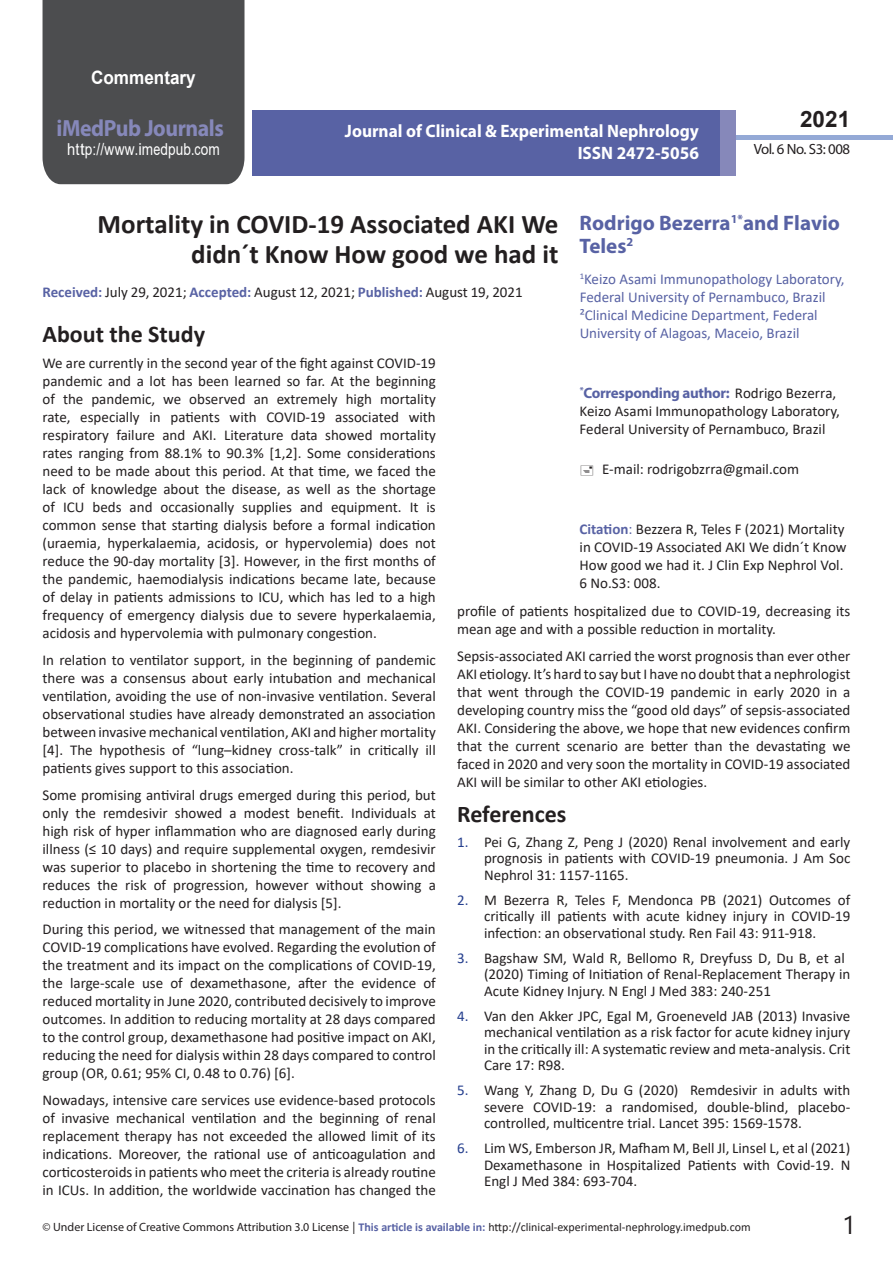
<style>
.page{position:relative;width:893px;height:1263px;background:#fff}
.page>*{position:absolute;margin:0;border:0;box-sizing:border-box;transform-origin:0 0}
.t1{font:700 27px/29.7px "Calibri";color:#231f20;text-align:right}
.t2{font:25.5px "Nirmala UI";color:#231f20}
.t3{font:700 24px "Calibri";color:#231f20}
.t4{font:700 23.4px "Myriad Pro";letter-spacing:-.02em;color:#8688ba;scale:.93 1}
.t5{font:700 22.5px "Arial";color:#231f20}
.t6{font:700 21px/23.4px "Myriad Pro";color:#5862a4}
.t7{font:700 18.45px "Arial";color:#fff;scale:.93 1}
.t8{font:700 18px/21.6px "Myriad Pro";color:#fff;text-align:right;scale:.96 1}
.t9{font:16.5px "Arial";letter-spacing:.01em;color:#fff;scale:.89 1}
.t10{font:15px/18px "Calibri";color:#231f20;text-align:justify}
.t11{font:15px/18px "Calibri";color:#5862a4}
.t12{font:700 15px "Myriad Pro";letter-spacing:-.02em;color:#5862a4}
.t13{font:14.85px "Myriad Pro";letter-spacing:-.03em;color:#231f20}
.t14{font:12px "Myriad Pro";color:#231f20}
.s1{font-family:"Calibri"}
.s2{font-weight:700;color:#5862a4}
.s3{font-family:"Calibri";font-weight:400;color:#231f20}
.s4{color:#5862a4}
.s5{color:#253f8e}
.s6{font-family:"Nirmala UI"}
.s7{font-family:"Calibri";font-weight:700;color:#5862a4}
</style>
<div class="page">
<div style="left:43px;top:0;width:201px;height:184px;background:#4c4d4f"></div>
<div style="left:736px;top:135px;width:157px;height:5px;background:#94a9d6"></div>
<div style="left:252px;top:110px;width:469px;height:66px;background:#5862a4"></div>
<div style="left:720px;top:110px;width:16px;height:66px;background:#8688ba"></div>
<p class="t7" style="left:91px;top:65px;width:114px">Commentary</p>
<h3 class="t4" style="left:57px;top:113px;width:181px">iMedPub Journals</h3>
<p class="t9" style="left:67px;top:138px;width:173px">http://www<span class="s1">.</span>imedpub<span class="s1">.</span>com</p>
<p class="t8" style="left:345px;top:120px;width:370px">Journal of Clinical &amp; Experimental Nephrology<br>ISSN 2472-5056</p>
<h3 class="t5" style="left:800px;top:104px;width:52px">2021</h3>
<p class="t13" style="left:754px;top:140px;width:98px">Vol. 6 No. S3: 008</p>
<h1 class="t1" style="left:98px;top:209px;width:462px">Mortality in COVID-19 Associated AKI We didn´t Know How good we had it</h1>
<h3 class="t6" style="left:580px;top:210px;width:262px">Rodrigo Bezerra<sup>1*</sup>and Flavio<br>Teles<sup>2</sup></h3>
<p class="t11" style="left:580px;top:269px;width:266px"><sup>1</sup>Keizo Asami Immunopathology Laboratory, Federal University of Pernambuco, Brazil ²Clinical Medicine Department, Federal University of Alagoas, Maceio, Brazil</p>
<p class="t10" style="left:42px;top:282px;width:482px"><span class="s2">Received:</span> July 29, 2021; <span class="s2">Accepted:</span> August 12, 2021; <span class="s2">Published:</span> August 19, 2021</p>
<h3 class="t3" style="left:43px;top:317px;width:164px">About the Study</h3>
<p class="t10" style="left:43px;top:354px;width:395px">We are currently in the second year of the fight against COVID-19 pandemic and a lot has been learned so far. At the beginning of the pandemic, we observed an extremely high mortality rate, especially in patients with COVID-19 associated with respiratory failure and AKI. Literature data showed mortality rates ranging from 88.1% to 90.3% [1,2]. Some considerations need to be made about this period. At that time, we faced the lack of knowledge about the disease, as well as the shortage of ICU beds and occasionally supplies and equipment. It is common sense that starting dialysis before a formal indication (uraemia, hyperkalaemia, acidosis, or hypervolemia) does not reduce the 90-day mortality [3]. However, in the first months of the pandemic, haemodialysis indications became late, because of delay in patients admissions to ICU, which has led to a high frequency of emergency dialysis due to severe hyperkalaemia, acidosis and hypervolemia with pulmonary congestion.</p>
<p class="t10" style="left:43px;top:651px;width:395px">In relation to ventilator support, in the beginning of pandemic there was a consensus about early intubation and mechanical ventilation, avoiding the use of non-invasive ventilation. Several observational studies have already demonstrated an association between invasive mechanical ventilation, AKI and higher mortality [4]. The hypothesis of “lung–kidney cross-talk” in critically ill patients gives support to this association.</p>
<p class="t10" style="left:43px;top:785px;width:395px">Some promising antiviral drugs emerged during this period, but only the remdesivir showed a modest benefit. Individuals at high risk of hyper inflammation who are diagnosed early during illness (≤ 10 days) and require supplemental oxygen, remdesivir was superior to placebo in shortening the time to recovery and reduces the risk of progression, however without showing a reduction in mortality or the need for dialysis [5].</p>
<p class="t10" style="left:43px;top:920px;width:395px">During this period, we witnessed that management of the main COVID-19 complications have evolved. Regarding the evolution of the treatment and its impact on the complications of COVID-19, the large-scale use of dexamethasone, after the evidence of reduced mortality in June 2020, contributed decisively to improve outcomes. In addition to reducing mortality at 28 days compared to the control group, dexamethasone had positive impact on AKI, reducing the need for dialysis within 28 days compared to control group (OR, 0.61; 95% CI, 0.48 to 0.76) [6].</p>
<p class="t10" style="left:43px;top:1090px;width:395px">Nowadays, intensive care services use evidence-based protocols of invasive mechanical ventilation and the beginning of renal replacement therapy has not exceeded the allowed limit of its indications. Moreover, the rational use of anticoagulation and corticosteroids in patients who meet the criteria is already routine in ICUs. In addition, the worldwide vaccination has changed the</p>
<p class="t12" style="left:580px;top:384px;width:258px"><sup>*</sup>Corresponding author: <span class="s3">Rodrigo Bezerra,</span></p>
<p class="t10" style="left:580px;top:402px;width:262px">Keizo Asami Immunopathology Laboratory,<br>Federal University of Pernambuco, Brazil</p>
<p class="t10" style="left:602px;top:459px;width:198px">E-mail: rodrigobzrra@gmail.com</p>
<p class="t10" style="left:580px;top:520px;width:268px;text-align:left"><span class="s2">Citation</span><span class="s4">:</span> Bezzera R, Teles F (2021) Mortality in COVID-19 Associated AKI We didn´t Know How good we had it. J Clin Exp Nephrol Vol.<br>6 No.S3: 008.</p>
<p class="t10" style="left:457px;top:602px;width:395px">profile of patients hospitalized due to COVID-19, decreasing its mean age and with a possible reduction in mortality.</p>
<p class="t10" style="left:457px;top:646px;width:395px">Sepsis-associated AKI carried the worst prognosis than ever other AKI etiology. It’s hard to say but I have no doubt that a nephrologist that went through the COVID-19 pandemic in early 2020 in a developing country miss the “good old days” of sepsis-associated AKI. Considering the above, we hope that new evidences confirm that the current scenario are better than the devastating we faced in 2020 and very soon the mortality in COVID-19 associated AKI will be similar to other AKI etiologies.</p>
<h3 class="t3" style="left:457px;top:797px;width:111px">References</h3>
<p class="t10" style="left:484px;top:833px;width:368px;line-height:16.5px;text-indent:-27px"><span class="s5">1.</span> Pei G, Zhang Z, Peng J (2020) Renal involvement and early prognosis in patients with COVID-19 pneumonia. J Am Soc Nephrol 31: 1157-1165.</p>
<p class="t10" style="left:484px;top:891px;width:368px;line-height:16.5px;text-indent:-27px"><span class="s5">2.</span> M Bezerra R, Teles F, Mendonca PB (2021) Outcomes of critically ill patients with acute kidney injury in COVID-19 infection: an observational study. Ren Fail 43: 911-918.</p>
<p class="t10" style="left:484px;top:949px;width:368px;line-height:16.5px;text-align:left;text-indent:-27px"><span class="s5">3.</span> Bagshaw SM, Wald R, Bellomo R, Dreyfuss D, Du B, et al (2020) Timing of Initiation of Renal-Replacement Therapy in<br>Acute Kidney Injury. N Engl J Med 383: 240-251</p>
<p class="t10" style="left:484px;top:1007px;width:368px;line-height:16.5px;text-indent:-27px"><span class="s5">4.</span> Van den Akker JPC, Egal M, Groeneveld JAB (2013) Invasive mechanical ventilation as a risk factor for acute kidney injury in the critically ill: A systematic review and meta-analysis. Crit Care 17: R98.</p>
<p class="t10" style="left:484px;top:1081px;width:368px;line-height:16.5px;text-indent:-27px"><span class="s5">5.</span> Wang Y, Zhang D, Du G (2020) Remdesivir in adults with severe COVID-19: a randomised, double-blind, placebo&shy;controlled, multicentre trial. Lancet 395: 1569-1578.</p>
<p class="t10" style="left:484px;top:1139px;width:368px;line-height:16.5px;text-indent:-27px"><span class="s5">6.</span> Lim WS, Emberson JR, Mafham M, Bell Jl, Linsel L, et al (2021)<br>Dexamethasone in Hospitalized Patients with Covid-19. N Engl J Med 384: 693-704.</p>
<p class="t14" style="left:43px;top:1219px;width:710px">© Under License of Creative Commons Attribution 3.0 License <span class="s6">|</span> <span class="s7">This article is available in:</span> <span class="s1">http://clinical-experimental-nephrology.imedpub.com</span></p>
<h2 class="t2" style="left:842px;top:1204px;width:15px">1</h2>
</div>
